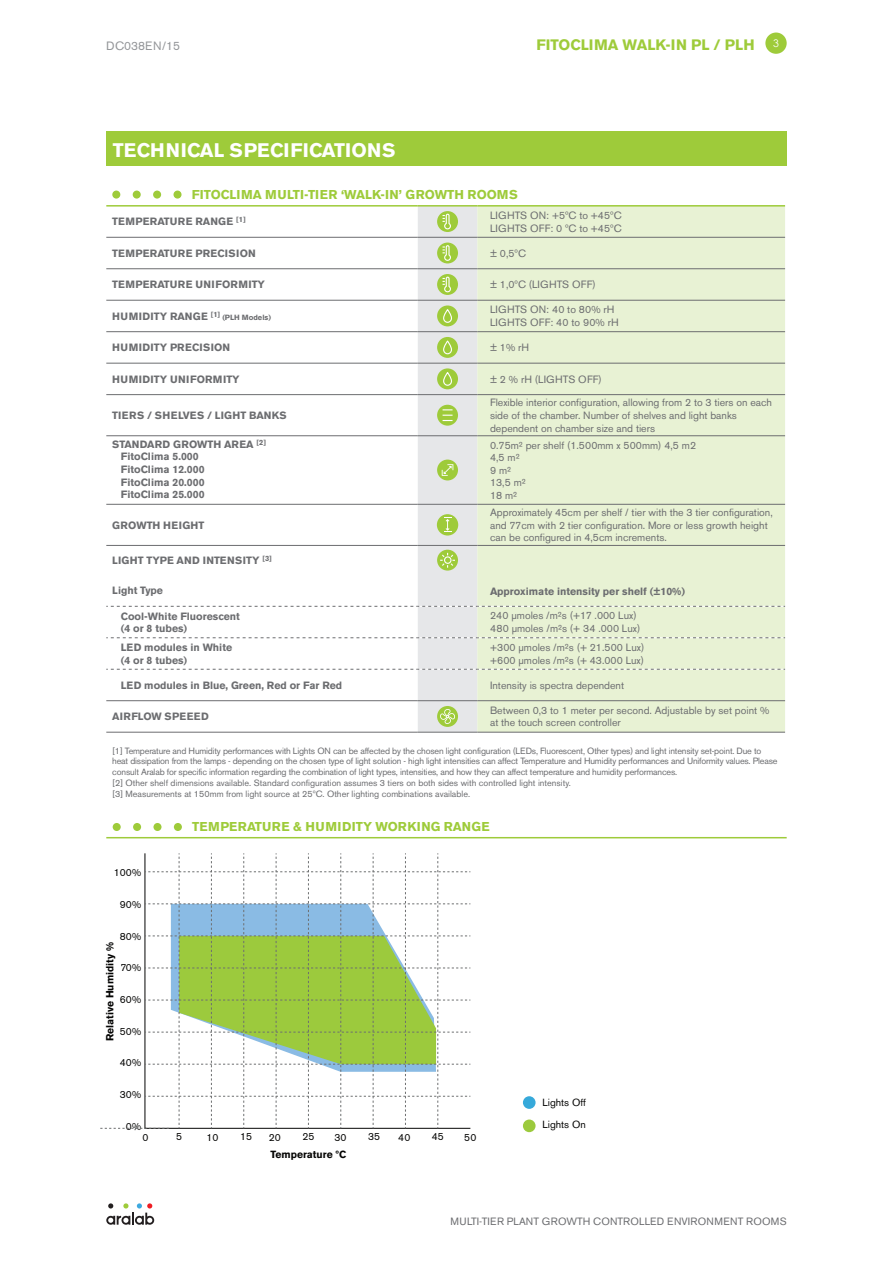
<style>
.page{position:relative;width:893px;height:1263px;background:#fff}
.page>*{position:absolute;margin:0;border:0;box-sizing:border-box;transform-origin:0 0}
.t1{font:700 19.5px "Akzidenz Grotesk BE";color:#fff}
.t2{font:700 15px "Akzidenz Grotesk BE";color:#9ecb3a}
.t3{font:700 12.75px "Akzidenz Grotesk BE";color:#9ecb3a}
.t4{font:700 12.75px "Akzidenz Grotesk BE";letter-spacing:.02em;color:#9ecb3a}
.t5{font:12px "Akzidenz Grotesk BE";color:#939598}
.t6{font:10.5px/12.6px "Akzidenz Grotesk BE";color:#6c6d70}
.t7{font:700 10.5px "Akzidenz Grotesk BE";color:#6c6d70}
.t8{font:700 10.5px "Akzidenz Grotesk BE";letter-spacing:.04em;color:#6c6d70}
.t9{font:10.5px "Akzidenz Grotesk BE";letter-spacing:.02em;color:#6c6d70}
.t10{font:700 10.5px "Akzidenz Grotesk BE";letter-spacing:.02em;color:#6c6d70}
.t11{font:700 10.5px "Akzidenz Grotesk BE";letter-spacing:.03em;color:#6c6d70}
.t12{font:10.35px/22.8px "Akzidenz Grotesk BE";color:#050504}
.t13{font:700 10.35px "Akzidenz Grotesk BE";color:#050504}
.t14{font:9px/10.8px "Akzidenz Grotesk BE";letter-spacing:-.02em;color:#6c6d70}
.t15{font:9px "Akzidenz Grotesk BE";color:#6c6d70}
.t16{font:700 7.5px "Akzidenz Grotesk BE";color:#6c6d70}
.s1{font-size:10.5px}
</style>
<div class="page">
<svg style="left:106px;top:1203px;width:48px;height:22px"></svg>
<div style="left:765px;top:33px;width:22px;height:21px;background:#9ecb3a;border-radius:50%"></div>
<div style="left:106px;top:132px;width:681px;height:34px;background:#9ecb3a"></div>
<hr style="left:106px;top:732px;width:312px;height:1px;background:#6c6d70">
<hr style="left:418px;top:732px;width:59px;height:1px;background:#6c6d70">
<hr style="left:477px;top:732px;width:308px;height:1px;background:#6c6d70">
<hr style="left:106px;top:205px;width:312px;height:2px;background:#9ecb3a">
<hr style="left:418px;top:205px;width:59px;height:2px;background:#9ecb3a">
<hr style="left:477px;top:205px;width:308px;height:2px;background:#9ecb3a">
<div style="left:112px;top:191px;width:8px;height:8px;background:#9ecb3a;border-radius:50%"></div>
<div style="left:133px;top:191px;width:8px;height:8px;background:#9ecb3a;border-radius:50%"></div>
<div style="left:153px;top:191px;width:8px;height:8px;background:#9ecb3a;border-radius:50%"></div>
<div style="left:173px;top:191px;width:9px;height:8px;background:#9ecb3a;border-radius:50%"></div>
<svg style="left:106px;top:206px;width:679px;height:526px"></svg>
<div style="left:113px;top:823px;width:8px;height:8px;background:#9ecb3a;border-radius:50%"></div>
<div style="left:133px;top:823px;width:8px;height:8px;background:#9ecb3a;border-radius:50%"></div>
<div style="left:153px;top:823px;width:8px;height:8px;background:#9ecb3a;border-radius:50%"></div>
<div style="left:174px;top:823px;width:8px;height:8px;background:#9ecb3a;border-radius:50%"></div>
<hr style="left:106px;top:837px;width:681px;height:1px;background:#9ecb3a">
<svg style="left:101px;top:853px;width:369px;height:276px"></svg>
<div style="left:523px;top:1096px;width:13px;height:13px;background:#36a9da;border-radius:50%"></div>
<div style="left:523px;top:1119px;width:13px;height:13px;background:#9cca3d;border-radius:50%"></div>
<p class="t5" style="left:106px;top:39px;width:75px">DC038EN/15</p>
<h2 class="t2" style="left:536px;top:36px;width:244px">FITOCLIMA WALK-IN PL / PLH <sup>3</sup></h2>
<p class="t1" style="left:113px;top:139px;width:284px">TECHNICAL SPECIFICATIONS</p>
<p class="t3" style="left:192px;top:187px;width:328px">FITOCLIMA MULTI-TIER ‘WALK-IN’ GROWTH ROOMS</p>
<p class="t7" style="left:112px;top:216px;width:135px">TEMPERATURE RANGE <sup>[1]</sup></p>
<p class="t6" style="left:490px;top:209px;width:133px">LIGHTS ON: +5ºC to +45ºC</p>
<p class="t6" style="left:490px;top:222px;width:133px">LIGHTS OFF: 0 ºC to +45ºC</p>
<p class="t10" style="left:112px;top:247px;width:145px">TEMPERATURE PRECISION</p>
<p class="t6" style="left:490px;top:247px;width:37px">± 0,5ºC</p>
<p class="t8" style="left:112px;top:279px;width:154px">TEMPERATURE UNIFORMITY</p>
<p class="t6" style="left:490px;top:278px;width:107px">± 1,0ºC (LIGHTS OFF)</p>
<p class="t16" style="left:112px;top:313px;width:160px"><span class="s1">HUMIDITY RANGE</span> [1] (PLH Models)</p>
<p class="t6" style="left:490px;top:303px;width:126px">LIGHTS ON: 40 to 80% rH</p>
<p class="t9" style="left:490px;top:316px;width:130px">LIGHTS OFF: 40 to 90% rH</p>
<p class="t8" style="left:112px;top:342px;width:119px">HUMIDITY PRECISION</p>
<p class="t6" style="left:490px;top:341px;width:41px">± 1% rH</p>
<p class="t8" style="left:112px;top:373px;width:129px">HUMIDITY UNIFORMITY</p>
<p class="t6" style="left:490px;top:373px;width:113px">± 2 % rH (LIGHTS OFF)</p>
<p class="t11" style="left:112px;top:409px;width:176px">TIERS / SHELVES / LIGHT BANKS</p>
<p class="t6" style="left:490px;top:396px;width:283px">Flexible interior configuration, allowing from 2 to 3 tiers on each</p>
<p class="t6" style="left:490px;top:409px;width:248px">side of the chamber. Number of shelves and light banks</p>
<p class="t6" style="left:490px;top:422px;width:166px">dependent on chamber size and tiers</p>
<p class="t7" style="left:112px;top:438px;width:155px">STANDARD GROWTH AREA <sup>[2]</sup></p>
<p class="t7" style="left:121px;top:451px;width:79px">FitoClima 5.000</p>
<p class="t7" style="left:121px;top:463px;width:85px">FitoClima 12.000</p>
<p class="t7" style="left:121px;top:476px;width:85px">FitoClima 20.000</p>
<p class="t7" style="left:121px;top:488px;width:85px">FitoClima 25.000</p>
<p class="t10" style="left:112px;top:519px;width:94px">GROWTH HEIGHT</p>
<p class="t6" style="left:490px;top:439px;width:208px">0.75m² per shelf (1.500mm x 500mm) 4,5 m2</p>
<p class="t6" style="left:490px;top:451px;width:31px">4,5 m²</p>
<p class="t6" style="left:490px;top:464px;width:22px">9 m²</p>
<p class="t6" style="left:490px;top:476px;width:37px">13,5 m²</p>
<p class="t6" style="left:490px;top:489px;width:29px">18 m²</p>
<p class="t6" style="left:490px;top:506px;width:284px">Approximately 45cm per shelf / tier with the 3 tier configuration, and 77cm with 2 tier configuration. More or less growth height can be configured in 4,5cm increments.</p>
<p class="t7" style="left:112px;top:554px;width:161px">LIGHT TYPE AND INTENSITY <sup>[3]</sup></p>
<p class="t7" style="left:112px;top:584px;width:52px">Light Type</p>
<p class="t7" style="left:490px;top:585px;width:197px">Approximate intensity per shelf (±10%)</p>
<p class="t7" style="left:121px;top:610px;width:120px">Cool-White Fluorescent</p>
<p class="t7" style="left:121px;top:622px;width:68px">(4 or 8 tubes)</p>
<p class="t6" style="left:490px;top:609px;width:148px">240 µmoles /m²s (+17 .000 Lux)</p>
<p class="t6" style="left:490px;top:622px;width:152px">480 µmoles /m²s (+ 34 .000 Lux)</p>
<p class="t7" style="left:121px;top:641px;width:113px">LED modules in White</p>
<p class="t7" style="left:121px;top:654px;width:68px">(4 or 8 tubes)</p>
<p class="t6" style="left:490px;top:641px;width:156px">+300 µmoles /m²s (+ 21.500 Lux)</p>
<p class="t6" style="left:490px;top:653px;width:156px">+600 µmoles /m²s (+ 43.000 Lux)</p>
<p class="t7" style="left:121px;top:679px;width:223px">LED modules in Blue, Green, Red or Far Red</p>
<p class="t6" style="left:490px;top:679px;width:136px">Intensity is spectra dependent</p>
<p class="t8" style="left:112px;top:711px;width:98px">AIRFLOW SPEEED</p>
<p class="t6" style="left:490px;top:704px;width:281px">Between 0,3 to 1 meter per second. Adjustable by set point % at the touch screen controller</p>
<p class="t14" style="left:112px;top:745px;width:667px">[1] Temperature and Humidity performances with Lights ON can be affected by the chosen light configuration (LEDs, Fluorescent, Other types) and light intensity set-point. Due to heat dissipation from the lamps - depending on the chosen type of light solution - high light intensities can affect Temperature and Humidity performances and Uniformity values. Please consult Aralab for specific information regarding the combination of light types, intensities, and how they can affect temperature and humidity performances.</p>
<p class="t15" style="left:112px;top:777px;width:460px">[2] Other shelf dimensions available. Standard configuration assumes 3 tiers on both sides with controlled light intensity.</p>
<p class="t15" style="left:112px;top:788px;width:359px">[3] Measurements at 150mm from light source at 25ºC. Other lighting combinations available.</p>
<p class="t4" style="left:192px;top:819px;width:299px">TEMPERATURE &amp; HUMIDITY WORKING RANGE</p>
<p class="t12" style="left:114px;top:861px;width:29px">100%</p>
<p class="t12" style="left:120px;top:893px;width:23px">90%</p>
<p class="t12" style="left:120px;top:924px;width:23px">80%</p>
<p class="t12" style="left:120px;top:956px;width:22px">70%</p>
<p class="t12" style="left:120px;top:988px;width:23px">60%</p>
<p class="t12" style="left:120px;top:1020px;width:23px">50%</p>
<p class="t12" style="left:120px;top:1051px;width:23px">40%</p>
<p class="t12" style="left:120px;top:1083px;width:23px">30%</p>
<p class="t12" style="left:126px;top:1115px;width:17px">0%</p>
<p class="t12" style="left:142px;top:1126px;width:8px">0</p>
<p class="t12" style="left:176px;top:1125px;width:8px">5</p>
<p class="t12" style="left:206px;top:1126px;width:14px">10</p>
<p class="t12" style="left:240px;top:1125px;width:14px">15</p>
<p class="t12" style="left:269px;top:1126px;width:14px">20</p>
<p class="t12" style="left:302px;top:1125px;width:14px">25</p>
<p class="t12" style="left:334px;top:1126px;width:14px">30</p>
<p class="t12" style="left:368px;top:1125px;width:14px">35</p>
<p class="t12" style="left:398px;top:1126px;width:14px">40</p>
<p class="t12" style="left:432px;top:1125px;width:14px">45</p>
<p class="t12" style="left:464px;top:1126px;width:14px">50</p>
<p class="t13" style="left:271px;top:1148px;width:77px">Temperature ºC</p>
<p class="t13" style="left:104px;top:1041px;width:101px;rotate:-90deg">Relative Humidity %</p>
<p class="t12" style="left:542px;top:1091px;width:45px">Lights Off<br>Lights On</p>
<p class="t9" style="left:450px;top:1215px;width:338px">MULTI-TIER PLANT GROWTH CONTROLLED ENVIRONMENT ROOMS</p>
</div>
